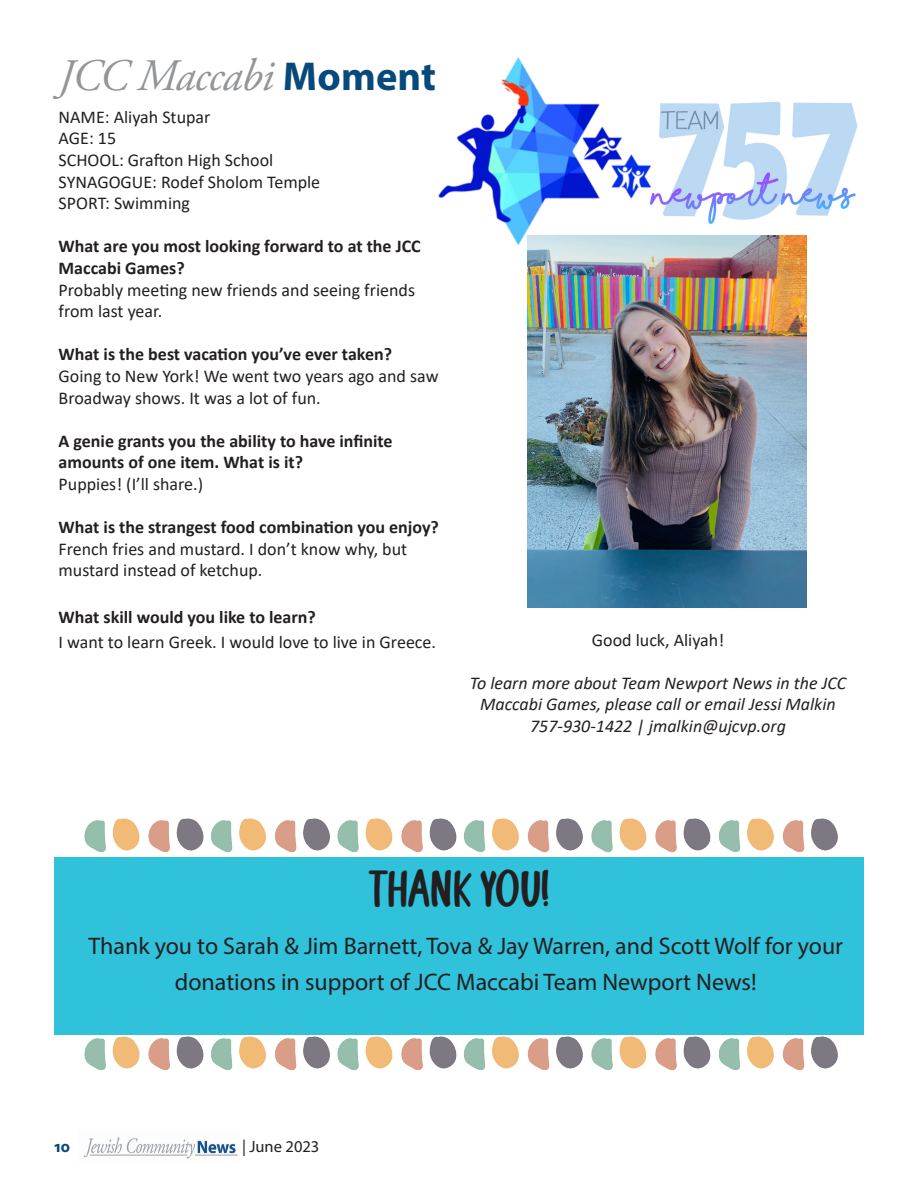
<style>
.page{position:relative;width:918px;height:1188px;background:#fff}
.page>*{position:absolute;margin:0;border:0;box-sizing:border-box;transform-origin:0 0}
.TopHeader{font:italic 45px "Adobe Garamond Pro";letter-spacing:-.025em;color:#939598}
.t1{font:33.75px "Delight Candles";letter-spacing:.02em;color:#231f20;scale:.8 1}
.Fund_Names{font:24px/36px "Myriad Pro";color:#231f20;text-align:center}
.t2{font:18px/21.6px "Calibri";color:#231f20}
.t3{font:700 18px/21.6px "Calibri";color:#231f20}
.t4{font:italic 18px/21.6px "Calibri";color:#231f20;text-align:center}
.t5{font:16.5px "Myriad Pro";color:#231f20}
.t6{font:700 16.5px "Myriad Pro";color:#06497a}
.s1{font-family:"Myriad Pro";font-weight:700;font-style:normal;font-size:40.5px;color:#06497a}
.s2{font-weight:400}
</style>
<div class="page">
<img style="left:83px;top:1137px;width:155px;height:22px">
<img style="left:652px;top:101px;width:206px;height:138px">
<img style="left:527px;top:236px;width:279px;height:371px">
<img style="left:438px;top:57px;width:214px;height:188px">
<img style="left:58px;top:818px;width:804px;height:40px">
<img style="left:84px;top:1036px;width:754px;height:35px">
<div style="left:54px;top:858px;width:810px;height:177px;background:#30c1db"></div>
<p class="TopHeader" style="left:58px;top:49px;width:380px">JCC Maccabi <span class="s1">Moment</span></p>
<p class="t2" style="left:59px;top:106px;width:153px">NAME: Aliyah Stupar</p>
<p class="t2" style="left:59px;top:127px;width:263px">AGE: 15<br>SCHOOL: Grafton High School<br>SYNAGOGUE: Rodef Sholom Temple</p>
<p class="t2" style="left:59px;top:192px;width:133px">SPORT: Swimming</p>
<p class="t3" style="left:59px;top:235px;width:364px">What are you most looking forward to at the JCC<br>Maccabi Games?</p>
<p class="t2" style="left:59px;top:278px;width:358px">Probably meeting new friends and seeing friends from last year.</p>
<p class="t3" style="left:59px;top:343px;width:335px">What is the best vacation you’ve ever taken?</p>
<p class="t2" style="left:59px;top:365px;width:381px">Going to New York! We went two years ago and saw<br>Broadway shows. It was a lot of fun.</p>
<p class="t3" style="left:59px;top:430px;width:336px">A genie grants you the ability to have infinite amounts of one item. What is it?<br><span class="s2">Puppies! (I’ll share.)</span></p>
<p class="t3" style="left:59px;top:516px;width:382px">What is the strangest food combination you enjoy?</p>
<p class="t2" style="left:59px;top:538px;width:350px">French fries and mustard. I don’t know why, but mustard instead of ketchup.</p>
<p class="t3" style="left:59px;top:606px;width:259px">What skill would you like to learn?</p>
<p class="t2" style="left:59px;top:631px;width:379px">I want to learn Greek. I would love to live in Greece.</p>
<p class="t2" style="left:592px;top:628px;width:134px">Good luck, Aliyah!</p>
<p class="t4" style="left:470px;top:671px;width:378px">To learn more about Team Newport News in the JCC</p>
<p class="t4" style="left:480px;top:693px;width:357px">Maccabi Games, please call or email Jessi Malkin<br>757-930-1422 | jmalkin@ujcvp.org</p>
<p class="t1" style="left:369px;top:869px;width:226px">THANK YOU!</p>
<p class="Fund_Names" style="left:88px;top:928px;width:756px">Thank you to Sarah &amp; Jim Barnett, Tova &amp; Jay Warren, and Scott Wolf for your donations in support of JCC Maccabi Team Newport News!</p>
<p class="t6" style="left:54px;top:1136px;width:18px">10</p>
<p class="t5" style="left:242px;top:1136px;width:79px">| June 2023</p>
</div>
